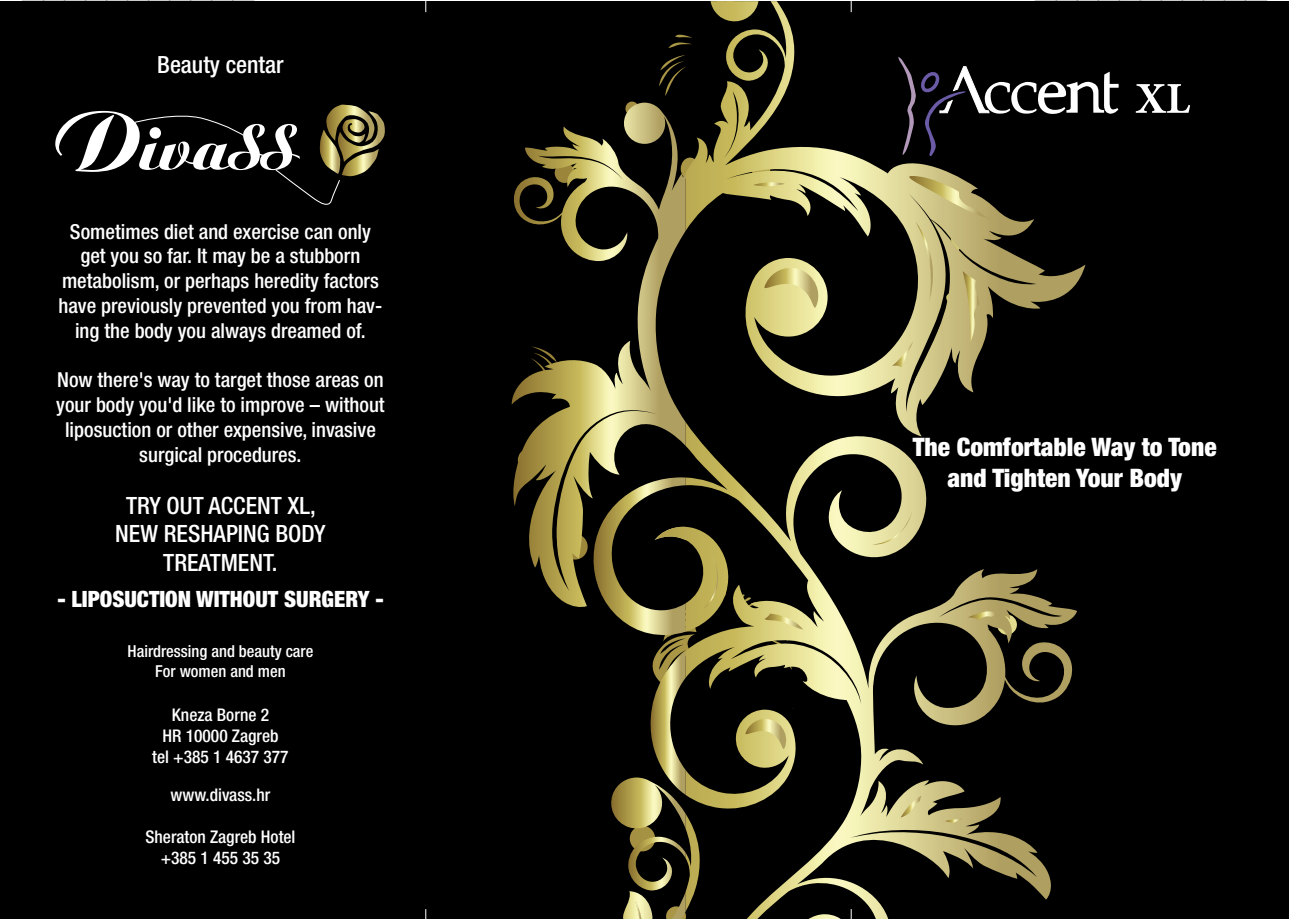
<style>
.page{position:relative;width:1289px;height:919px;background:#fff}
.page>*{position:absolute;margin:0;border:0;box-sizing:border-box;transform-origin:0 0}
.t1{font:900 condensed 25.5px/30.6px "Helvetica Neue LT Pro";color:#fff;text-align:center}
.t2{font:500 condensed 23.85px/28.7px "Helvetica Neue LT Pro";color:#fff;text-align:center}
.t3{font:500 condensed 23.7px "Helvetica Neue LT Pro";color:#fff}
.t4{font:900 condensed 22.5px "Helvetica Neue LT Pro";color:#fff}
.t5{font:500 condensed 20.7px/24.8px "Helvetica Neue LT Pro";color:#fff;text-align:center}
.t6{font:500 condensed 17.4px/21px "Helvetica Neue LT Pro";color:#fff;text-align:center}
.t7{font:500 condensed 16.5px/19.8px "Helvetica Neue LT Pro";color:#fff;text-align:center}
</style>
<div class="page">
<div style="left:0;top:1px;width:1288px;height:917px;background:#000"></div>
<svg style="left:55px;top:105px;width:330px;height:100px"></svg>
<svg style="left:1135px;top:84px;width:55px;height:29px"></svg>
<svg style="left:1085px;top:71px;width:33px;height:43px"></svg>
<svg style="left:659px;top:55px;width:26px;height:41px"></svg>
<svg style="left:668px;top:35px;width:17px;height:13px"></svg>
<svg style="left:628px;top:101px;width:8px;height:2px"></svg>
<svg style="left:511px;top:103px;width:174px;height:348px"></svg>
<svg style="left:685px;top:17px;width:400px;height:419px"></svg>
<svg style="left:753px;top:182px;width:31px;height:5px"></svg>
<svg style="left:763px;top:268px;width:60px;height:48px;background:#d8d087"></svg>
<svg style="left:891px;top:176px;width:101px;height:225px"></svg>
<svg style="left:425px;top:451px;width:652px;height:467px"></svg>
<svg style="left:21px;top:0;width:1246px;height:17px"></svg>
<p class="t3" style="left:157px;top:56px;width:128px">Beauty centar</p>
<p class="t5" style="left:59px;top:221px;width:325px">Sometimes diet and exercise can only get you so far. It may be a stubborn metabolism, or perhaps heredity factors have previously prevented you from hav&shy;ing the body you always dreamed of.</p>
<p class="t5" style="left:56px;top:370px;width:330px">Now there's way to target those areas on your body you'd like to improve – without liposuction or other expensive, invasive surgical procedures.</p>
<p class="t2" style="left:115px;top:494px;width:212px">TRY OUT ACCENT XL,<br>NEW RESHAPING BODY<br>TREATMENT.</p>
<p class="t4" style="left:57px;top:591px;width:328px">- LIPOSUCTION WITHOUT SURGERY -</p>
<p class="t7" style="left:128px;top:643px;width:187px">Hairdressing and beauty care<br>For women and men</p>
<p class="t6" style="left:152px;top:706px;width:138px">Kneza Borne 2<br>HR 10000 Zagreb tel +385 1 4637 377</p>
<p class="t6" style="left:171px;top:786px;width:101px">www.divass.hr</p>
<p class="t6" style="left:145px;top:828px;width:152px">Sheraton Zagreb Hotel +385 1 455 35 35</p>
<p class="t1" style="left:912px;top:434px;width:305px">The Comfortable Way to Tone and Tighten Your Body</p>
</div>
